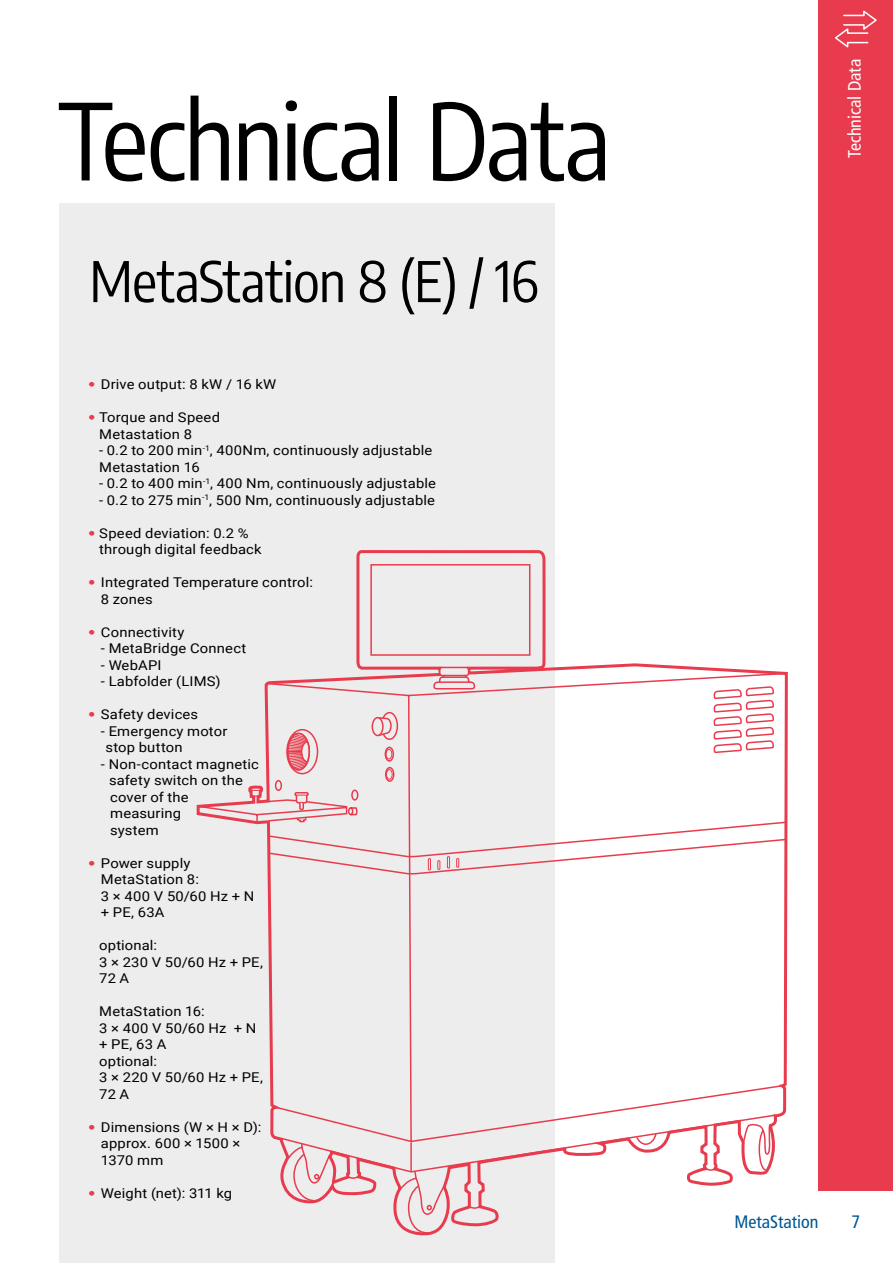
<style>
.page{position:relative;width:893px;height:1263px;background:#fff}
.page>*{position:absolute;margin:0;border:0;box-sizing:border-box;transform-origin:0 0}
.t1{font:105px "Encode Sans Condensed";letter-spacing:-.025em;color:#000}
.t2{font:55.5px "Encode Sans Condensed";letter-spacing:-.015em;color:#000}
.t3{font:condensed 18px "Frutiger LT Std";color:#fff}
.t4{font:condensed 18px "Frutiger LT Std";color:#005694}
.t5{font:13.5px/16.5px "Roboto";letter-spacing:.01em;color:#000;scale:1.1 1}
.s1{font-family:"Frutiger LT Std";font-stretch:condensed;color:#e83c4e}
</style>
<div class="page">
<div style="left:819px;top:0;width:74px;height:1191px;background:#e83c4e"></div>
<svg style="left:835px;top:10px;width:42px;height:38px"></svg>
<div style="left:60px;top:203px;width:495px;height:1060px;background:#ededed"></div>
<svg style="left:196px;top:550px;width:592px;height:613px"></svg>
<svg style="left:433px;top:666px;width:43px;height:24px"></svg>
<hr style="left:444px;top:676px;width:22px;height:2px;background:#e83c4e">
<hr style="left:440px;top:681px;width:28px;height:2px;background:#e83c4e">
<svg style="left:274px;top:716px;width:498px;height:520px"></svg>
<h1 class="t1" style="left:58px;top:68px;width:554px">Technical Data</h1>
<h2 class="t2" style="left:89px;top:242px;width:451px">MetaStation 8 (E) / 16</h2>
<p class="t5" style="left:88px;top:375px;width:172px"><span class="s1">•</span> Drive output: 8 kW / 16 kW</p>
<p class="t5" style="left:99px;top:408px;width:111px;text-indent:-11px"><span class="s1">•</span> Torque and Speed<br>Metastation 8</p>
<p class="t5" style="left:99px;top:441px;width:304px">- 0.2 to 200 min<sup>-1</sup>, 400Nm, continuously adjustable<br>Metastation 16</p>
<p class="t5" style="left:99px;top:474px;width:308px">- 0.2 to 400 min<sup>-1</sup>, 400 Nm, continuously adjustable</p>
<p class="t5" style="left:99px;top:491px;width:307px">- 0.2 to 275 min<sup>-1</sup>, 500 Nm, continuously adjustable</p>
<p class="t5" style="left:99px;top:524px;width:149px;text-indent:-11px"><span class="s1">•</span> Speed deviation: 0.2 % through digital feedback</p>
<p class="t5" style="left:101px;top:573px;width:194px;text-indent:-13px"><span class="s1">•</span> Integrated Temperature control:<br>8 zones</p>
<p class="t5" style="left:88px;top:623px;width:89px"><span class="s1">•</span> Connectivity</p>
<p class="t5" style="left:101px;top:639px;width:134px">- MetaBridge Connect</p>
<p class="t5" style="left:101px;top:656px;width:57px">- WebAPI</p>
<p class="t5" style="left:101px;top:672px;width:110px">- Labfolder (LIMS)</p>
<p class="t5" style="left:88px;top:705px;width:102px"><span class="s1">•</span> Safety devices</p>
<p class="t5" style="left:105px;top:722px;width:112px;text-indent:-4px">- Emergency motor stop button</p>
<p class="t5" style="left:109px;top:755px;width:138px;text-indent:-8px">- Non-contact magnetic safety switch on the cover of the measuring<br>system</p>
<p class="t5" style="left:101px;top:854px;width:141px;text-indent:-13px"><span class="s1">•</span> Power supply<br>MetaStation 8:<br>3 × 400 V 50/60 Hz + N + PE, 63A</p>
<p class="t5" style="left:99px;top:936px;width:150px">optional:<br>3 × 230 V 50/60 Hz + PE,<br>72 A</p>
<p class="t5" style="left:99px;top:1002px;width:150px">MetaStation 16:<br>3 × 400 V 50/60 Hz + N + PE, 63 A<br>optional:<br>3 × 220 V 50/60 Hz + PE,<br>72 A</p>
<p class="t5" style="left:101px;top:1118px;width:147px;text-indent:-13px"><span class="s1">•</span> Dimensions (W × H × D): approx. 600 × 1500 ×<br>1370 mm</p>
<p class="t5" style="left:88px;top:1184px;width:132px"><span class="s1">•</span> Weight (net): 311 kg</p>
<h3 class="t3" style="left:844px;top:158px;width:100px;rotate:-90deg">Technical Data</h3>
<h3 class="t4" style="left:735px;top:1211px;width:85px">MetaStation</h3>
<h3 class="t4" style="left:851px;top:1211px;width:10px">7</h3>
</div>
